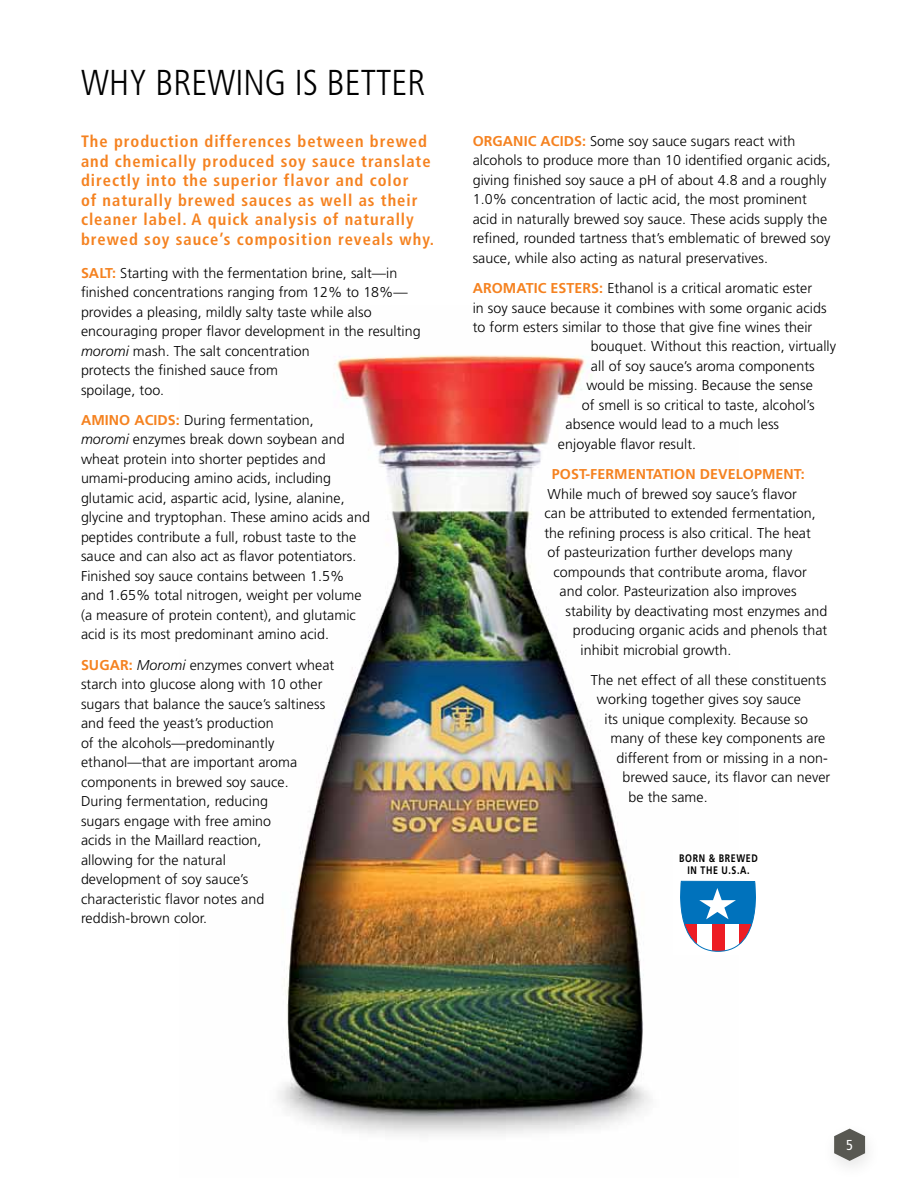
<style>
.page{position:relative;width:918px;height:1188px;background:#fff}
.page>*{position:absolute;margin:0;border:0;box-sizing:border-box;transform-origin:0 0}
.t1{font:300 condensed 36px "Frutiger";color:#000}
.t2{font:700 condensed 16.5px/19.5px "Frutiger";letter-spacing:.06em;color:#f58220}
.t3{font:condensed 14.4px "Frutiger";color:#fff}
.t4{font:300 14.25px/19.5px "Frutiger";letter-spacing:.005em;color:#000}
.t5{font:700 14.25px "Frutiger";letter-spacing:.005em;color:#f58220}
.t6{font:700 10.95px/12.1px "Frutiger";letter-spacing:.065em;color:#000;text-align:center;scale:.81 1}
.s1{font-weight:700;color:#f58220}
.s2{font-style:italic}
</style>
<div class="page">
<svg style="left:834px;top:1129px;width:31px;height:32px"></svg>
<img style="left:278px;top:355px;width:373px;height:781px">
<svg style="left:680px;top:880px;width:76px;height:72px"></svg>
<h1 class="t1" style="left:81px;top:62px;width:346px">WHY BREWING IS BETTER</h1>
<p class="t2" style="left:81px;top:132px;width:355px">The production differences between brewed and chemically produced soy sauce translate directly into the superior flavor and color<br>of naturally brewed sauces as well as their cleaner label. A quick analysis of naturally brewed soy sauce’s composition reveals why.</p>
<p class="t4" style="left:81px;top:263px;width:341px"><span class="s1">SALT:</span> Starting with the fermentation brine, salt—in finished concentrations ranging from 12% to 18%— provides a pleasing, mildly salty taste while also encouraging proper flavor development in the resulting <span class="s2">moromi</span> mash. The salt concentration<br>protects the finished sauce from<br>spoilage, too.</p>
<p class="t4" style="left:81px;top:410px;width:290px"><span class="s1">AMINO ACIDS:</span> During fermentation,<br><span class="s2">moromi</span> enzymes break down soybean and wheat protein into shorter peptides and umami-producing amino acids, including glutamic acid, aspartic acid, lysine, alanine, glycine and tryptophan. These amino acids and peptides contribute a full, robust taste to the sauce and can also act as flavor potentiators.<br>Finished soy sauce contains between 1.5% and 1.65% total nitrogen, weight per volume (a measure of protein content), and glutamic acid is its most predominant amino acid.</p>
<p class="t4" style="left:81px;top:655px;width:255px"><span class="s1">SUGAR:</span> <span class="s2">Moromi</span> enzymes convert wheat starch into glucose along with 10 other sugars that balance the sauce’s saltiness and feed the yeast’s production<br>of the alcohols—predominantly ethanol—that are important aroma components in brewed soy sauce.<br>During fermentation, reducing<br>sugars engage with free amino<br>acids in the Maillard reaction,<br>allowing for the natural<br>development of soy sauce’s<br>characteristic flavor notes and reddish-brown color.</p>
<p class="t4" style="left:473px;top:131px;width:360px"><span class="s1">ORGANIC ACIDS:</span> Some soy sauce sugars react with alcohols to produce more than 10 identified organic acids, giving finished soy sauce a pH of about 4.8 and a roughly 1.0% concentration of lactic acid, the most prominent acid in naturally brewed soy sauce. These acids supply the refined, rounded tartness that’s emblematic of brewed soy sauce, while also acting as natural preservatives.</p>
<p class="t4" style="left:473px;top:278px;width:341px"><span class="s1">AROMATIC ESTERS:</span> Ethanol is a critical aromatic ester</p>
<p class="t4" style="left:473px;top:298px;width:355px">in soy sauce because it combines with some organic acids</p>
<p class="t4" style="left:473px;top:317px;width:341px">to form esters similar to those that give fine wines their</p>
<p class="t4" style="left:591px;top:337px;width:247px">bouquet. Without this reaction, virtually</p>
<p class="t4" style="left:591px;top:356px;width:225px">all of soy sauce’s aroma components</p>
<p class="t4" style="left:586px;top:376px;width:228px">would be missing. Because the sense</p>
<p class="t4" style="left:582px;top:395px;width:234px">of smell is so critical to taste, alcohol’s</p>
<p class="t4" style="left:565px;top:415px;width:215px">absence would lead to a much less</p>
<p class="t4" style="left:558px;top:434px;width:140px">enjoyable flavor result.</p>
<p class="t5" style="left:552px;top:466px;width:254px">POST-FERMENTATION DEVELOPMENT:</p>
<p class="t4" style="left:544px;top:484px;width:273px">While much of brewed soy sauce’s flavor can be attributed to extended fermentation, the refining process is also critical. The heat of pasteurization further develops many</p>
<p class="t4" style="left:553px;top:562px;width:255px">compounds that contribute aroma, flavor</p>
<p class="t4" style="left:559px;top:582px;width:239px">and color. Pasteurization also improves</p>
<p class="t4" style="left:565px;top:601px;width:263px">stability by deactivating most enzymes and</p>
<p class="t4" style="left:573px;top:621px;width:256px">producing organic acids and phenols that</p>
<p class="t4" style="left:580px;top:640px;width:152px">inhibit microbial growth.</p>
<p class="t4" style="left:591px;top:670px;width:237px">The net effect of all these constituents</p>
<p class="t4" style="left:597px;top:690px;width:206px">working together gives soy sauce</p>
<p class="t4" style="left:604px;top:709px;width:205px">its unique complexity. Because so</p>
<p class="t4" style="left:610px;top:729px;width:216px">many of these key components are</p>
<p class="t4" style="left:616px;top:748px;width:213px">different from or missing in a non-</p>
<p class="t4" style="left:622px;top:768px;width:209px">brewed sauce, its flavor can never</p>
<p class="t4" style="left:628px;top:787px;width:81px">be the same.</p>
<p class="t6" style="left:679px;top:852px;width:99px">BORN &amp; BREWED<br>IN THE U.S.A.</p>
<p class="t3" style="left:846px;top:1136px;width:8px">5</p>
</div>
